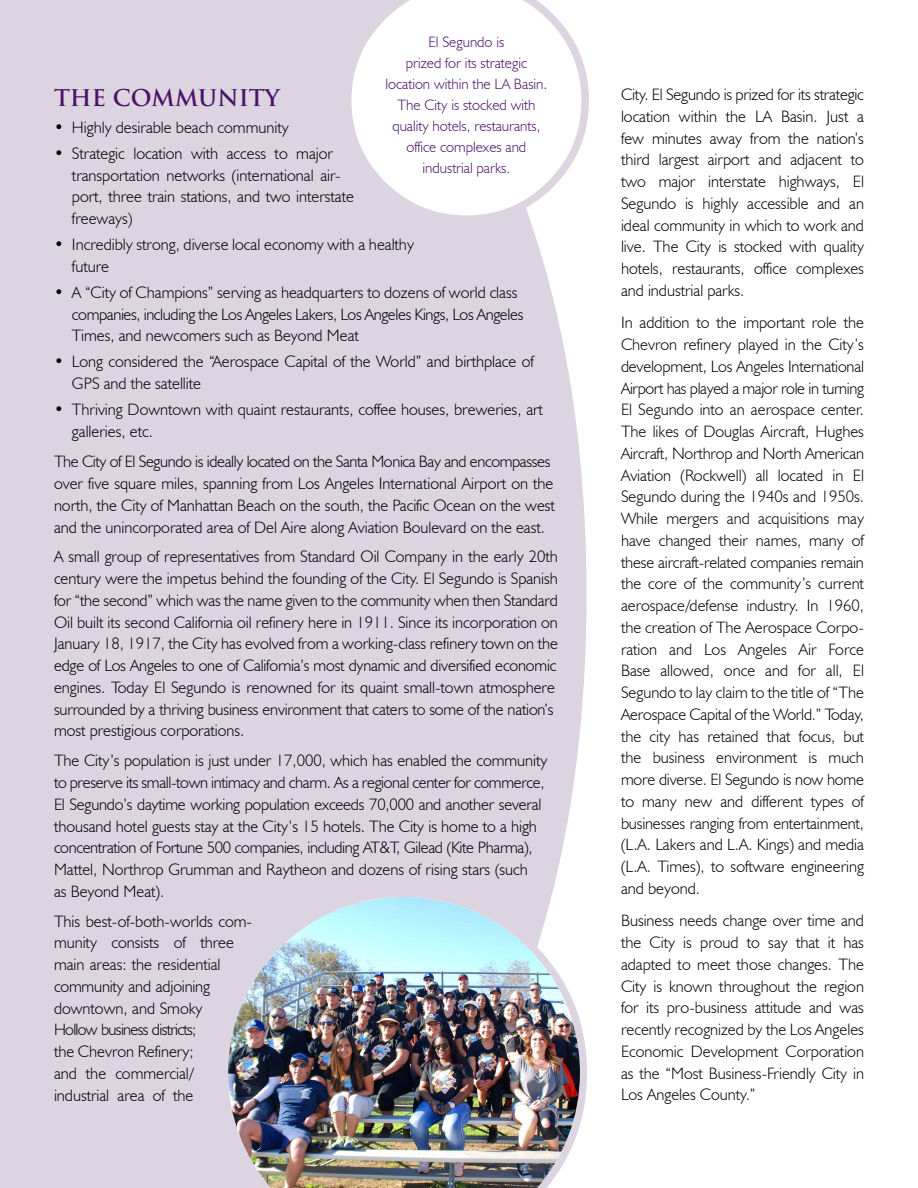
<style>
.page{position:relative;width:918px;height:1188px;background:#fff}
.page>*{position:absolute;margin:0;border:0;box-sizing:border-box;transform-origin:0 0}
.t1{font:700 22.5px "Trajan";color:#4b1368}
.t2{font:300 16.5px/21.8px "Humanist 521 BT";color:#000}
.t3{font:300 15px/21px "Humanist 521 BT";color:#4b1368;text-align:center}
</style>
<div class="page">
<div style="left:0;top:0;width:587px;height:1188px;background:#dcd4e0"></div>
<svg style="left:340px;top:0;width:249px;height:227px"></svg>
<svg style="left:220px;top:889px;width:367px;height:299px;fill:#dcd4e0"></svg>
<img style="left:228px;top:897px;width:352px;height:291px">
<p class="t3" style="left:386px;top:31px;width:163px">El Segundo is<br>prized for its strategic location within the LA Basin.<br>The City is stocked with quality hotels, restaurants, office complexes and industrial parks.</p>
<h1 class="t1" style="left:54px;top:83px;width:228px">THE COMMUNITY</h1>
<p class="t2" style="left:54px;top:116px;width:236px">• Highly desirable beach community</p>
<p class="t2" style="left:72px;top:142px;width:284px;text-indent:-18px">• Strategic location with access to major transportation networks (international air&shy;port, three train stations, and two interstate freeways)</p>
<p class="t2" style="left:72px;top:233px;width:344px;text-indent:-18px">• Incredibly strong, diverse local economy with a healthy future</p>
<p class="t2" style="left:72px;top:281px;width:453px;text-indent:-18px">• A “City of Champions” serving as headquarters to dozens of world class companies, including the Los Angeles Lakers, Los Angeles Kings, Los Angeles<br>Times, and newcomers such as Beyond Meat</p>
<p class="t2" style="left:72px;top:351px;width:464px;text-indent:-18px">• Long considered the “Aerospace Capital of the World” and birthplace of<br>GPS and the satellite</p>
<p class="t2" style="left:72px;top:398px;width:473px;text-indent:-18px">• Thriving Downtown with quaint restaurants, coffee houses, breweries, art galleries, etc.</p>
<p class="t2" style="left:54px;top:451px;width:502px">The City of El Segundo is ideally located on the Santa Monica Bay and encompasses over five square miles, spanning from Los Angeles International Airport on the north, the City of Manhattan Beach on the south, the Pacific Ocean on the west and the unincorporated area of Del Aire along Aviation Boulevard on the east.</p>
<p class="t2" style="left:54px;top:546px;width:506px">A small group of representatives from Standard Oil Company in the early 20th century were the impetus behind the founding of the City. El Segundo is Spanish for “the second” which was the name given to the community when then Standard Oil built its second California oil refinery here in 1911. Since its incorporation on January 18, 1917, the City has evolved from a working-class refinery town on the edge of Los Angeles to one of California’s most dynamic and diversified economic engines. Today El Segundo is renowned for its quaint small-town atmosphere surrounded by a thriving business environment that caters to some of the nation’s most prestigious corporations.</p>
<p class="t2" style="left:54px;top:750px;width:495px">The City’s population is just under 17,000, which has enabled the community to preserve its small-town intimacy and charm. As a regional center for commerce, El Segundo’s daytime working population exceeds 70,000 and another several thousand hotel guests stay at the City’s 15 hotels. The City is home to a high concentration of Fortune 500 companies, including AT&amp;T, Gilead (Kite Pharma), Mattel, Northrop Grumman and Raytheon and dozens of rising stars (such<br>as Beyond Meat).</p>
<p class="t2" style="left:54px;top:910px;width:200px">This best-of-both-worlds com&shy;munity consists of three main areas: the residential community and adjoining downtown, and Smoky<br>Hollow business districts;<br>the Chevron Refinery;<br>and the commercial/ industrial area of the</p>
<p class="t2" style="left:621px;top:83px;width:245px;text-align:justify">City. El Segundo is prized for its strategic location within the LA Basin. Just a few minutes away from the nation’s third largest airport and adjacent to two major interstate highways, El Segundo is highly accessible and an ideal community in which to work and live. The City is stocked with quality hotels, restaurants, office complexes and industrial parks.</p>
<p class="t2" style="left:621px;top:312px;width:245px;text-align:justify">In addition to the important role the Chevron refinery played in the City’s development, Los Angeles International Airport has played a major role in turning El Segundo into an aerospace center.<br>The likes of Douglas Aircraft, Hughes Aircraft, Northrop and North American Aviation (Rockwell) all located in El Segundo during the 1940s and 1950s.<br>While mergers and acquisitions may have changed their names, many of these aircraft-related companies remain the core of the community’s current aerospace/defense industry. In 1960, the creation of The Aerospace Corpo&shy;ration and Los Angeles Air Force Base allowed, once and for all, El Segundo to lay claim to the title of “The Aerospace Capital of the World.” Today, the city has retained that focus, but the business environment is much more diverse. El Segundo is now home to many new and different types of businesses ranging from entertainment, (L.A. Lakers and L.A. Kings) and media (L.A. Times), to software engineering and beyond.</p>
<p class="t2" style="left:621px;top:910px;width:245px;text-align:justify">Business needs change over time and the City is proud to say that it has adapted to meet those changes. The City is known throughout the region for its pro-business attitude and was recently recognized by the Los Angeles Economic Development Corporation as the “Most Business-Friendly City in Los Angeles County.”</p>
</div>
